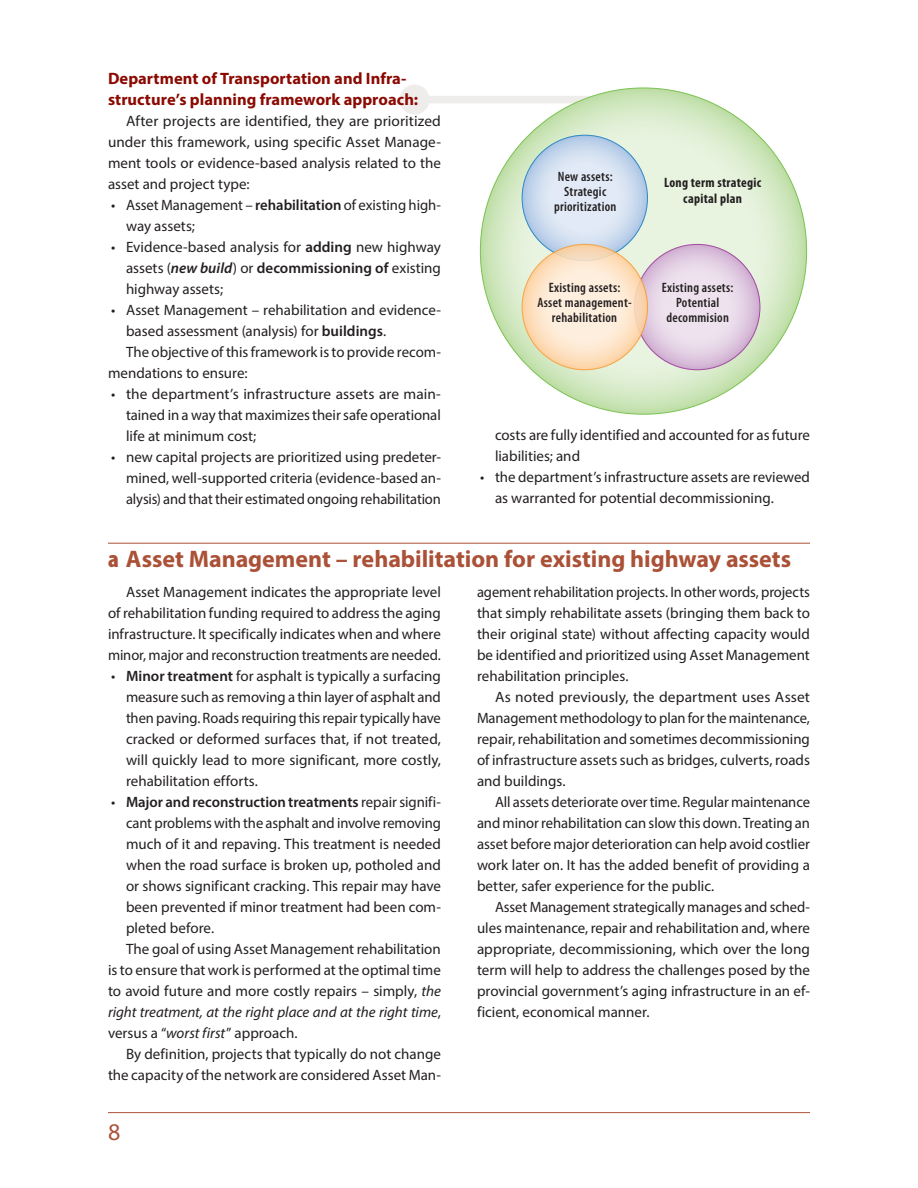
<style>
.page{position:relative;width:918px;height:1188px;background:#fff}
.page>*{position:absolute;margin:0;border:0;box-sizing:border-box;transform-origin:0 0}
.Heading_2{font:700 24px "Myriad Pro";letter-spacing:-.005em;color:#aa5137}
.t1{font:24px "Myriad Pro";color:#aa5137}
.Heading_3{font:700 16.5px/21px "Myriad Pro";color:#8b0a02}
.text{font:15px/21px "Myriad Pro";color:#231f20;text-align:justify}
.t2{font:600 condensed 13.65px/15.3px "Myriad Pro";letter-spacing:.02em;color:#231f20;text-align:center}
.t3{font:700 condensed 13.65px/15.3px "Myriad Pro";letter-spacing:.02em;color:#231f20;text-align:center}
.s1{font-weight:600}
.s2{font-weight:600;font-style:italic}
.s3{font-weight:900;font-stretch:condensed}
.s4{font-style:italic}
</style>
<div class="page">
<div style="left:415px;top:96px;width:242px;height:7px;background:#efedec"></div>
<div style="left:400px;top:85px;width:30px;height:30px;background:#efedec;border-radius:50%"></div>
<hr style="left:108px;top:1112px;width:702px;height:1px;background:#aa5137">
<hr style="left:108px;top:543px;width:702px;height:1px;background:#aa5137">
<svg style="left:480px;top:88px;width:327px;height:326px;background:#d6e9c8"></svg>
<svg style="left:522px;top:135px;width:125px;height:126px;background:#ceddef"></svg>
<svg style="left:635px;top:244px;width:125px;height:126px;background:#e2cee2"></svg>
<svg style="left:522px;top:244px;width:125px;height:126px;background:#fce3c7"></svg>
<h3 class="Heading_3" style="left:108px;top:68px;width:312px">Department of Transportation and Infra&shy;structure’s planning framework approach:</h3>
<p class="text" style="left:108px;top:111px;width:335px;text-indent:18px">After projects are identified, they are prioritized under this framework, using specific Asset Manage&shy;ment tools or evidence-based analysis related to the asset and project type:</p>
<p class="text" style="left:126px;top:195px;width:317px;text-indent:-15px">• Asset Management – <span class="s1">rehabilitation</span> of existing high&shy;way assets;</p>
<p class="text" style="left:126px;top:237px;width:316px;text-indent:-15px">• Evidence-based analysis for <span class="s1">adding</span> new highway assets (<span class="s2">new build</span>) or <span class="s1">decommissioning of</span> existing highway assets;</p>
<p class="text" style="left:126px;top:300px;width:316px;text-indent:-15px">• Asset Management – rehabilitation and evidence&shy;based assessment (analysis) for <span class="s1">buildings</span>.</p>
<p class="text" style="left:108px;top:342px;width:335px;text-indent:18px">The objective of this framework is to provide recom&shy;mendations to ensure:</p>
<p class="text" style="left:126px;top:384px;width:317px;text-indent:-15px">• the department’s infrastructure assets are main&shy;tained in a way that maximizes their safe operational life at minimum cost;</p>
<p class="text" style="left:126px;top:447px;width:317px;text-indent:-15px">• new capital projects are prioritized using predeter&shy;mined, well-supported criteria (evidence-based an&shy;alysis) and that their estimated ongoing rehabilitation</p>
<p class="t2" style="left:554px;top:168px;width:64px">New assets:<br>Strategic prioritization</p>
<p class="t3" style="left:664px;top:175px;width:99px">Long term strategic capital plan</p>
<p class="t2" style="left:537px;top:280px;width:96px">Existing assets:<br>Asset management&shy;rehabilitation</p>
<p class="t2" style="left:662px;top:279px;width:73px">Existing assets:<br>Potential decommision</p>
<p class="text" style="left:495px;top:424px;width:317px">costs are fully identified and accounted for as future liabilities; and</p>
<p class="text" style="left:495px;top:466px;width:316px;text-indent:-15px">• the department’s infrastructure assets are reviewed as warranted for potential decommissioning.</p>
<h2 class="Heading_2" style="left:108px;top:544px;width:685px"><span class="s3">a</span> Asset Management – rehabilitation for existing highway assets</h2>
<p class="text" style="left:108px;top:582px;width:334px;text-indent:18px">Asset Management indicates the appropriate level of rehabilitation funding required to address the aging infrastructure. It specifically indicates when and where minor, major and reconstruction treatments are needed.</p>
<p class="text" style="left:126px;top:666px;width:317px;text-indent:-15px">• <span class="s1">Minor treatment</span> for asphalt is typically a surfacing measure such as removing a thin layer of asphalt and then paving. Roads requiring this repair typically have cracked or deformed surfaces that, if not treated, will quickly lead to more significant, more costly, rehabilitation efforts.</p>
<p class="text" style="left:126px;top:792px;width:317px;text-indent:-15px">• <span class="s1">Major and reconstruction treatments</span> repair signifi&shy;cant problems with the asphalt and involve removing much of it and repaving. This treatment is needed when the road surface is broken up, potholed and or shows significant cracking. This repair may have been prevented if minor treatment had been com&shy;pleted before.</p>
<p class="text" style="left:108px;top:939px;width:335px;text-indent:18px">The goal of using Asset Management rehabilitation is to ensure that work is performed at the optimal time to avoid future and more costly repairs – simply, <span class="s4">the right treatment, at the right place and at the right time</span>, versus a “<span class="s4">worst first</span>” approach.</p>
<p class="text" style="left:108px;top:1044px;width:335px;text-align:right">By definition, projects that typically do not change the capacity of the network are considered Asset Man-</p>
<p class="text" style="left:477px;top:582px;width:334px">agement rehabilitation projects. In other words, projects that simply rehabilitate assets (bringing them back to their original state) without affecting capacity would be identified and prioritized using Asset Management rehabilitation principles.</p>
<p class="text" style="left:477px;top:687px;width:335px;text-indent:18px">As noted previously, the department uses Asset Management methodology to plan for the maintenance, repair, rehabilitation and sometimes decommissioning of infrastructure assets such as bridges, culverts, roads and buildings.</p>
<p class="text" style="left:477px;top:792px;width:335px;text-indent:18px">All assets deteriorate over time. Regular maintenance and minor rehabilitation can slow this down. Treating an asset before major deterioration can help avoid costlier work later on. It has the added benefit of providing a better, safer experience for the public.</p>
<p class="text" style="left:477px;top:897px;width:335px;text-indent:18px">Asset Management strategically manages and sched&shy;ules maintenance, repair and rehabilitation and, where appropriate, decommissioning, which over the long term will help to address the challenges posed by the provincial government’s aging infrastructure in an ef&shy;ficient, economical manner.</p>
<h1 class="t1" style="left:108px;top:1117px;width:14px">8</h1>
</div>
